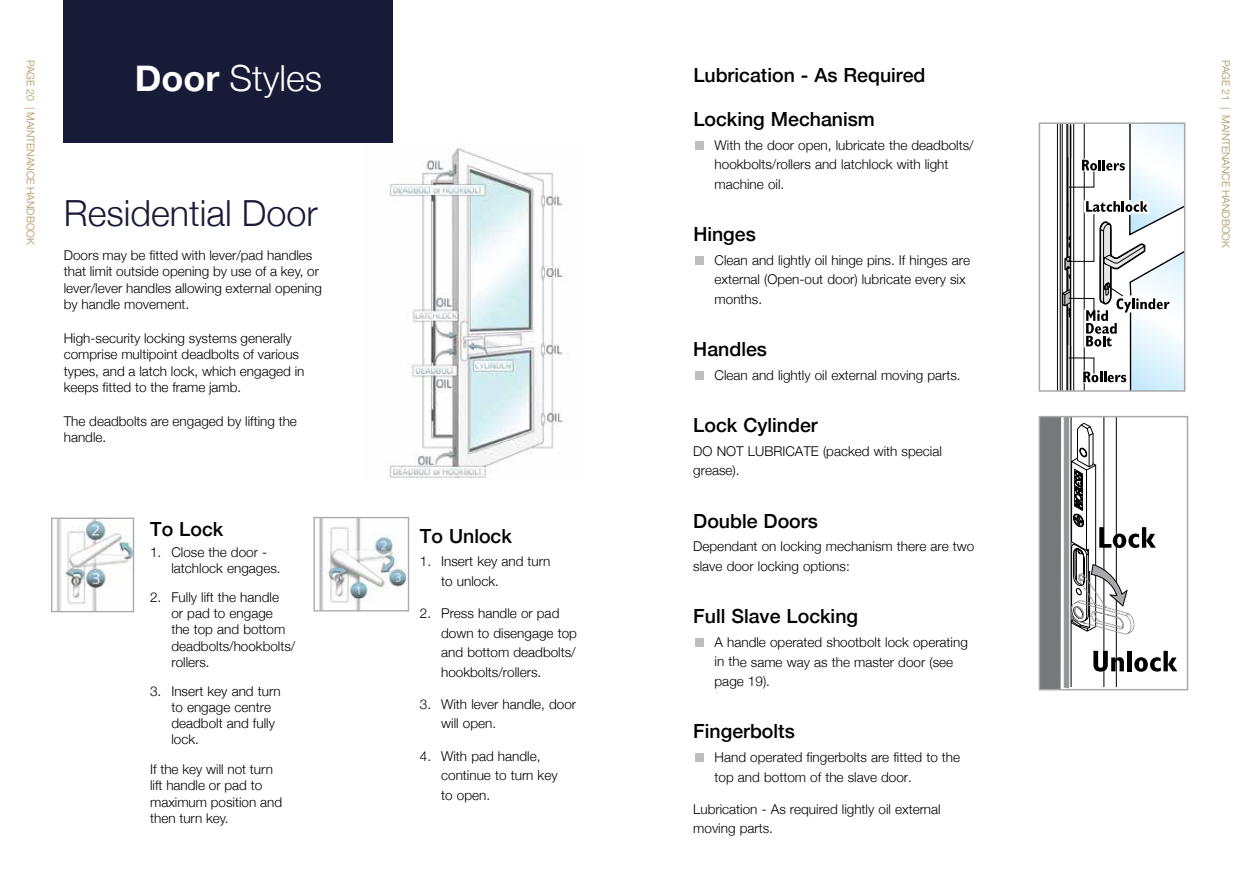
<style>
.page{position:relative;width:1259px;height:893px;background:#fff}
.page>*{position:absolute;margin:0;border:0;box-sizing:border-box;transform-origin:0 0}
.t1{font:300 36px "Helvetica Neue";color:#171b37}
.t2{font:300 36px "Helvetica Neue";color:#fff}
.t3{font:500 19.5px "Helvetica Neue";color:#000}
.t4{font:300 13.5px/19.5px "Helvetica Neue";color:#000}
.t5{font:300 10.5px "Helvetica Neue";color:#ab9157}
.s1{font-weight:700}
</style>
<div class="page">
<img style="left:389px;top:148px;width:179px;height:332px">
<div style="left:695px;top:141px;width:9px;height:9px;background:#bcbec0"></div>
<div style="left:695px;top:256px;width:9px;height:9px;background:#bcbec0"></div>
<div style="left:695px;top:371px;width:9px;height:9px;background:#bcbec0"></div>
<div style="left:695px;top:638px;width:9px;height:9px;background:#bcbec0"></div>
<div style="left:695px;top:753px;width:9px;height:9px;background:#bcbec0"></div>
<svg style="left:1057px;top:125px;width:125px;height:264px"></svg>
<div style="left:1038px;top:122px;width:147px;height:270px;border:2px solid #a7a9ac"></div>
<svg style="left:1041px;top:419px;width:136px;height:268px"></svg>
<div style="left:1038px;top:416px;width:150px;height:274px;border:2px solid #a7a9ac"></div>
<div style="left:64px;top:0;width:329px;height:142px;background:#171b37"></div>
<img style="left:56px;top:520px;width:76px;height:90px">
<div style="left:51px;top:518px;width:83px;height:94px;border:1px solid #a7a9ac"></div>
<img style="left:319px;top:519px;width:87px;height:90px">
<div style="left:313px;top:517px;width:96px;height:94px;border:1px solid #a7a9ac"></div>
<p class="t5" style="left:39px;top:60px;width:187px;rotate:90deg">PAGE 20 | MAINTENANCE HANDBOOK</p>
<h1 class="t2" style="left:135px;top:50px;width:189px"><span class="s1">Door</span> Styles</h1>
<p class="t5" style="left:1234px;top:60px;width:190px;rotate:90deg">PAGE 21 | MAINTENANCE HANDBOOK</p>
<h2 class="t3" style="left:693px;top:60px;width:234px">Lubrication - As Required</h2>
<h2 class="t3" style="left:693px;top:103px;width:183px">Locking Mechanism</h2>
<p class="t4" style="left:714px;top:134px;width:261px">With the door open, lubricate the deadbolts/ hookbolts/rollers and latchlock with light machine oil.</p>
<h2 class="t3" style="left:693px;top:219px;width:64px">Hinges</h2>
<p class="t4" style="left:714px;top:249px;width:257px">Clean and lightly oil hinge pins. If hinges are external (Open-out door) lubricate every six months.</p>
<h2 class="t3" style="left:693px;top:334px;width:75px">Handles</h2>
<p class="t4" style="left:714px;top:364px;width:248px">Clean and lightly oil external moving parts.</p>
<h2 class="t3" style="left:693px;top:410px;width:126px">Lock Cylinder</h2>
<p class="t4" style="left:693px;top:440px;width:250px">DO NOT LUBRICATE (packed with special grease).</p>
<h2 class="t3" style="left:693px;top:505px;width:126px">Double Doors</h2>
<p class="t4" style="left:693px;top:536px;width:283px">Dependant on locking mechanism there are two slave door locking options:</p>
<h2 class="t3" style="left:693px;top:601px;width:166px">Full Slave Locking</h2>
<p class="t4" style="left:714px;top:631px;width:255px">A handle operated shootbolt lock operating in the same way as the master door (see page 19).</p>
<h2 class="t3" style="left:693px;top:716px;width:103px">Fingerbolts</h2>
<p class="t4" style="left:714px;top:746px;width:247px">Hand operated fingerbolts are fitted to the top and bottom of the slave door.</p>
<p class="t4" style="left:693px;top:798px;width:249px">Lubrication - As required lightly oil external moving parts.</p>
<h1 class="t1" style="left:64px;top:184px;width:256px">Residential Door</h1>
<p class="t4" style="left:64px;top:246px;width:260px;line-height:16.5px">Doors may be fitted with lever/pad handles that limit outside opening by use of a key, or lever/lever handles allowing external opening by handle movement.</p>
<p class="t4" style="left:64px;top:329px;width:242px;line-height:16.5px">High-security locking systems generally comprise multipoint deadbolts of various types, and a latch lock, which engaged in keeps fitted to the frame jamb.</p>
<p class="t4" style="left:64px;top:412px;width:235px;line-height:16.5px">The deadbolts are engaged by lifting the handle.</p>
<h2 class="t3" style="left:150px;top:514px;width:75px">To Lock</h2>
<p class="t4" style="left:171px;top:543px;width:111px;line-height:16.2px;text-indent:-21px">1. Close the door - latchlock engages.</p>
<p class="t4" style="left:171px;top:588px;width:125px;line-height:16.2px;text-indent:-21px">2. Fully lift the handle<br>or pad to engage<br>the top and bottom deadbolts/hookbolts/ rollers.</p>
<p class="t4" style="left:171px;top:682px;width:111px;line-height:16.2px;text-indent:-21px">3. Insert key and turn to engage centre deadbolt and fully lock.</p>
<p class="t4" style="left:150px;top:759px;width:133px;line-height:16.5px">If the key will not turn lift handle or pad to maximum position and then turn key.</p>
<h2 class="t3" style="left:420px;top:520px;width:93px">To Unlock</h2>
<p class="t4" style="left:441px;top:551px;width:111px;text-indent:-21px">1. Insert key and turn to unlock.</p>
<p class="t4" style="left:441px;top:603px;width:137px;text-indent:-21px">2. Press handle or pad down to disengage top and bottom deadbolts/ hookbolts/rollers.</p>
<p class="t4" style="left:441px;top:693px;width:136px;text-indent:-21px">3. With lever handle, door will open.</p>
<p class="t4" style="left:441px;top:745px;width:118px;text-indent:-21px">4. With pad handle, continue to turn key to open.</p>
</div>
